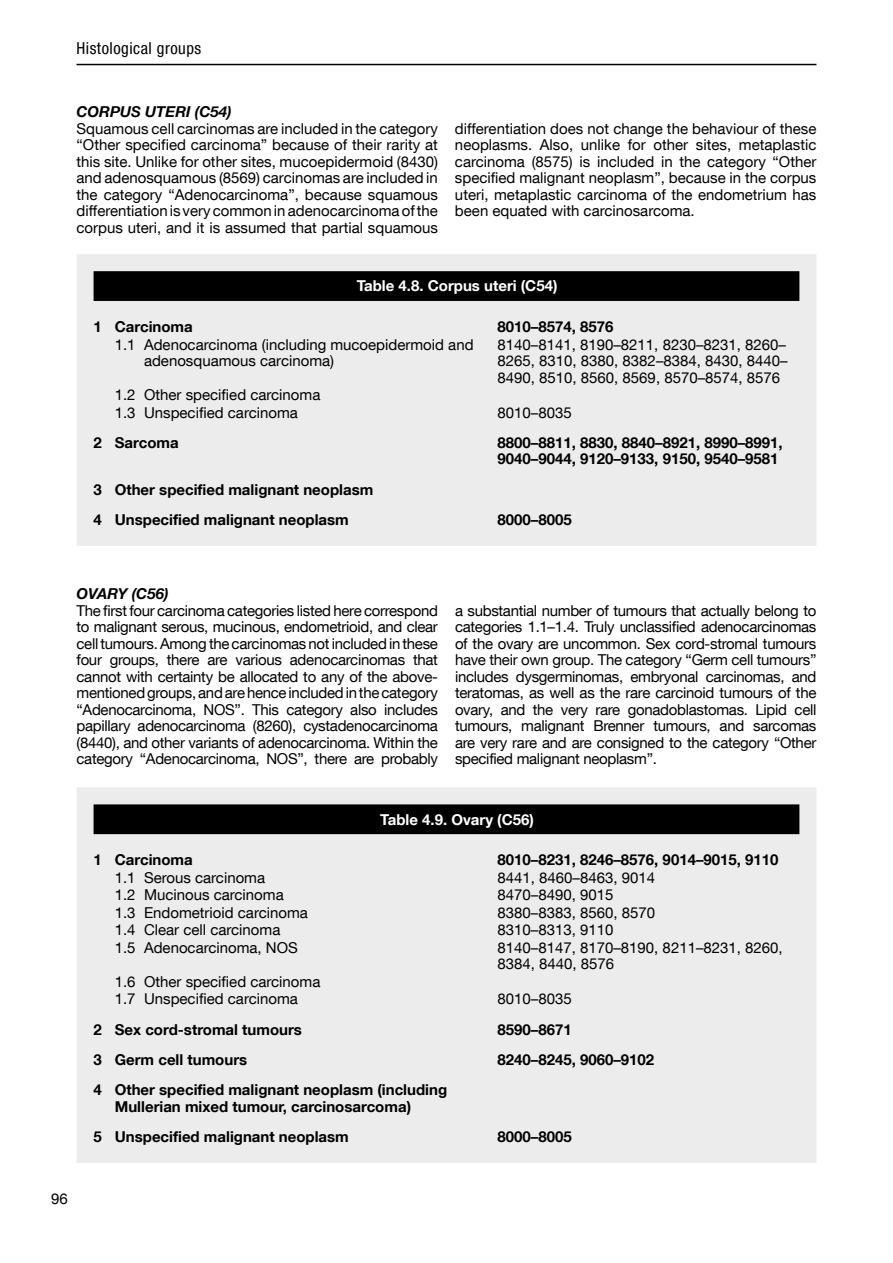
<style>
.page{position:relative;width:893px;height:1263px;background:#fff}
.page>*{position:absolute;margin:0;border:0;box-sizing:border-box;transform-origin:0 0}
.t1{font:condensed 16.5px "Helvetica Neue LT Com";letter-spacing:.03em;color:#000}
.text{font:15px/16.5px "Helvetica Neue LT Com";letter-spacing:-.02em;color:#000;text-align:justify}
.Texte_tableau_medium{font:15px/16.5px "Helvetica Neue LT Com";color:#000}
.Texte_tabeau_gras{font:700 15px/16.5px "Helvetica Neue LT Com";color:#000}
.table_title{font:700 15px "Helvetica Neue LT Com";color:#fff}
.subtitle{font:italic 700 15px "Helvetica Neue LT Com";color:#000}
</style>
<div class="page">
<hr style="left:77px;top:64px;width:739px;height:1px;background:#000">
<div style="left:77px;top:254px;width:739px;height:292px;background:#ececec"></div>
<div style="left:94px;top:271px;width:705px;height:30px;background:#000"></div>
<div style="left:77px;top:787px;width:739px;height:376px;background:#ececec"></div>
<div style="left:94px;top:804px;width:705px;height:30px;background:#000"></div>
<p class="t1" style="left:77px;top:39px;width:126px">Histological groups</p>
<p class="subtitle" style="left:77px;top:102px;width:157px">CORPUS UTERI (C54)</p>
<p class="text" style="left:77px;top:120px;width:363px">Squamous cell carcinomas are included in the category “Other specified carcinoma” because of their rarity at this site. Unlike for other sites, mucoepidermoid (8430) and adenosquamous (8569) carcinomas are included in the category “Adenocarcinoma”, because squamous differentiation is very common in adenocarcinoma of the corpus uteri, and it is assumed that partial squamous</p>
<p class="text" style="left:455px;top:120px;width:363px">differentiation does not change the behaviour of these neoplasms. Also, unlike for other sites, metaplastic carcinoma (8575) is included in the category “Other specified malignant neoplasm”, because in the corpus uteri, metaplastic carcinoma of the endometrium has been equated with carcinosarcoma.</p>
<p class="table_title" style="left:357px;top:277px;width:202px">Table 4.8. Corpus uteri (C54)</p>
<p class="Texte_tabeau_gras" style="left:94px;top:318px;width:10px">1</p>
<p class="Texte_tabeau_gras" style="left:115px;top:318px;width:80px">Carcinoma</p>
<p class="Texte_tabeau_gras" style="left:497px;top:318px;width:117px">8010–8574, 8576</p>
<p class="Texte_tableau_medium" style="left:144px;top:336px;width:331px;text-indent:-29px">1.1 Adenocarcinoma (including mucoepidermoid and adenosquamous carcinoma)</p>
<p class="Texte_tableau_medium" style="left:497px;top:336px;width:292px;text-align:justify">8140–8141, 8190–8211, 8230–8231, 8260– 8265, 8310, 8380, 8382–8384, 8430, 8440– 8490, 8510, 8560, 8569, 8570–8574, 8576</p>
<p class="Texte_tableau_medium" style="left:115px;top:386px;width:207px">1.2 Other specified carcinoma</p>
<p class="Texte_tableau_medium" style="left:115px;top:404px;width:185px">1.3 Unspecified carcinoma</p>
<p class="Texte_tableau_medium" style="left:497px;top:404px;width:76px">8010–8035</p>
<p class="Texte_tabeau_gras" style="left:94px;top:434px;width:10px">2</p>
<p class="Texte_tabeau_gras" style="left:115px;top:434px;width:65px">Sarcoma</p>
<p class="Texte_tabeau_gras" style="left:497px;top:434px;width:287px">8800–8811, 8830, 8840–8921, 8990–8991,<br>9040–9044, 9120–9133, 9150, 9540–9581</p>
<p class="Texte_tabeau_gras" style="left:94px;top:481px;width:10px">3</p>
<p class="Texte_tabeau_gras" style="left:115px;top:481px;width:260px">Other specified malignant neoplasm</p>
<p class="Texte_tabeau_gras" style="left:94px;top:511px;width:10px">4</p>
<p class="Texte_tabeau_gras" style="left:115px;top:511px;width:236px">Unspecified malignant neoplasm</p>
<p class="Texte_tabeau_gras" style="left:497px;top:511px;width:76px">8000–8005</p>
<p class="subtitle" style="left:77px;top:584px;width:93px">OVARY (C56)</p>
<p class="text" style="left:77px;top:602px;width:363px">The first four carcinoma categories listed here correspond to malignant serous, mucinous, endometrioid, and clear cell tumours. Among the carcinomas not included in these four groups, there are various adenocarcinomas that cannot with certainty be allocated to any of the above&shy;mentioned groups, and are hence included in the category “Adenocarcinoma, NOS”. This category also includes papillary adenocarcinoma (8260), cystadenocarcinoma (8440), and other variants of adenocarcinoma. Within the category “Adenocarcinoma, NOS”, there are probably</p>
<p class="text" style="left:455px;top:602px;width:363px">a substantial number of tumours that actually belong to categories 1.1–1.4. Truly unclassified adenocarcinomas of the ovary are uncommon. Sex cord-stromal tumours have their own group. The category “Germ cell tumours” includes dysgerminomas, embryonal carcinomas, and teratomas, as well as the rare carcinoid tumours of the ovary, and the very rare gonadoblastomas. Lipid cell tumours, malignant Brenner tumours, and sarcomas are very rare and are consigned to the category “Other specified malignant neoplasm”.</p>
<p class="table_title" style="left:380px;top:810px;width:155px">Table 4.9. Ovary (C56)</p>
<p class="Texte_tabeau_gras" style="left:94px;top:851px;width:10px">1</p>
<p class="Texte_tabeau_gras" style="left:115px;top:851px;width:80px">Carcinoma</p>
<p class="Texte_tabeau_gras" style="left:497px;top:851px;width:283px">8010–8231, 8246–8576, 9014–9015, 9110</p>
<p class="Texte_tableau_medium" style="left:115px;top:869px;width:152px">1.1 Serous carcinoma</p>
<p class="Texte_tableau_medium" style="left:497px;top:869px;width:159px">8441, 8460–8463, 9014</p>
<p class="Texte_tableau_medium" style="left:115px;top:886px;width:170px">1.2 Mucinous carcinoma</p>
<p class="Texte_tableau_medium" style="left:497px;top:886px;width:117px">8470–8490, 9015</p>
<p class="Texte_tableau_medium" style="left:115px;top:904px;width:195px">1.3 Endometrioid carcinoma</p>
<p class="Texte_tableau_medium" style="left:497px;top:904px;width:159px">8380–8383, 8560, 8570</p>
<p class="Texte_tableau_medium" style="left:115px;top:921px;width:167px">1.4 Clear cell carcinoma</p>
<p class="Texte_tableau_medium" style="left:497px;top:921px;width:117px">8310–8313, 9110</p>
<p class="Texte_tableau_medium" style="left:115px;top:939px;width:185px">1.5 Adenocarcinoma, NOS</p>
<p class="Texte_tableau_medium" style="left:497px;top:939px;width:287px">8140–8147, 8170–8190, 8211–8231, 8260,<br>8384, 8440, 8576</p>
<p class="Texte_tableau_medium" style="left:115px;top:973px;width:207px">1.6 Other specified carcinoma</p>
<p class="Texte_tableau_medium" style="left:115px;top:990px;width:185px">1.7 Unspecified carcinoma</p>
<p class="Texte_tableau_medium" style="left:497px;top:990px;width:76px">8010–8035</p>
<p class="Texte_tabeau_gras" style="left:94px;top:1021px;width:10px">2</p>
<p class="Texte_tabeau_gras" style="left:115px;top:1021px;width:189px">Sex cord-stromal tumours</p>
<p class="Texte_tabeau_gras" style="left:497px;top:1021px;width:76px">8590–8671</p>
<p class="Texte_tabeau_gras" style="left:94px;top:1051px;width:10px">3</p>
<p class="Texte_tabeau_gras" style="left:115px;top:1051px;width:134px">Germ cell tumours</p>
<p class="Texte_tabeau_gras" style="left:497px;top:1051px;width:158px">8240–8245, 9060–9102</p>
<p class="Texte_tabeau_gras" style="left:94px;top:1081px;width:10px">4</p>
<p class="Texte_tabeau_gras" style="left:115px;top:1081px;width:334px">Other specified malignant neoplasm (including<br>Mullerian mixed tumour, carcinosarcoma)</p>
<p class="Texte_tabeau_gras" style="left:94px;top:1128px;width:10px">5</p>
<p class="Texte_tabeau_gras" style="left:115px;top:1128px;width:236px">Unspecified malignant neoplasm</p>
<p class="Texte_tabeau_gras" style="left:497px;top:1128px;width:76px">8000–8005</p>
<p class="text" style="left:51px;top:1189px;width:18px">96</p>
</div>
